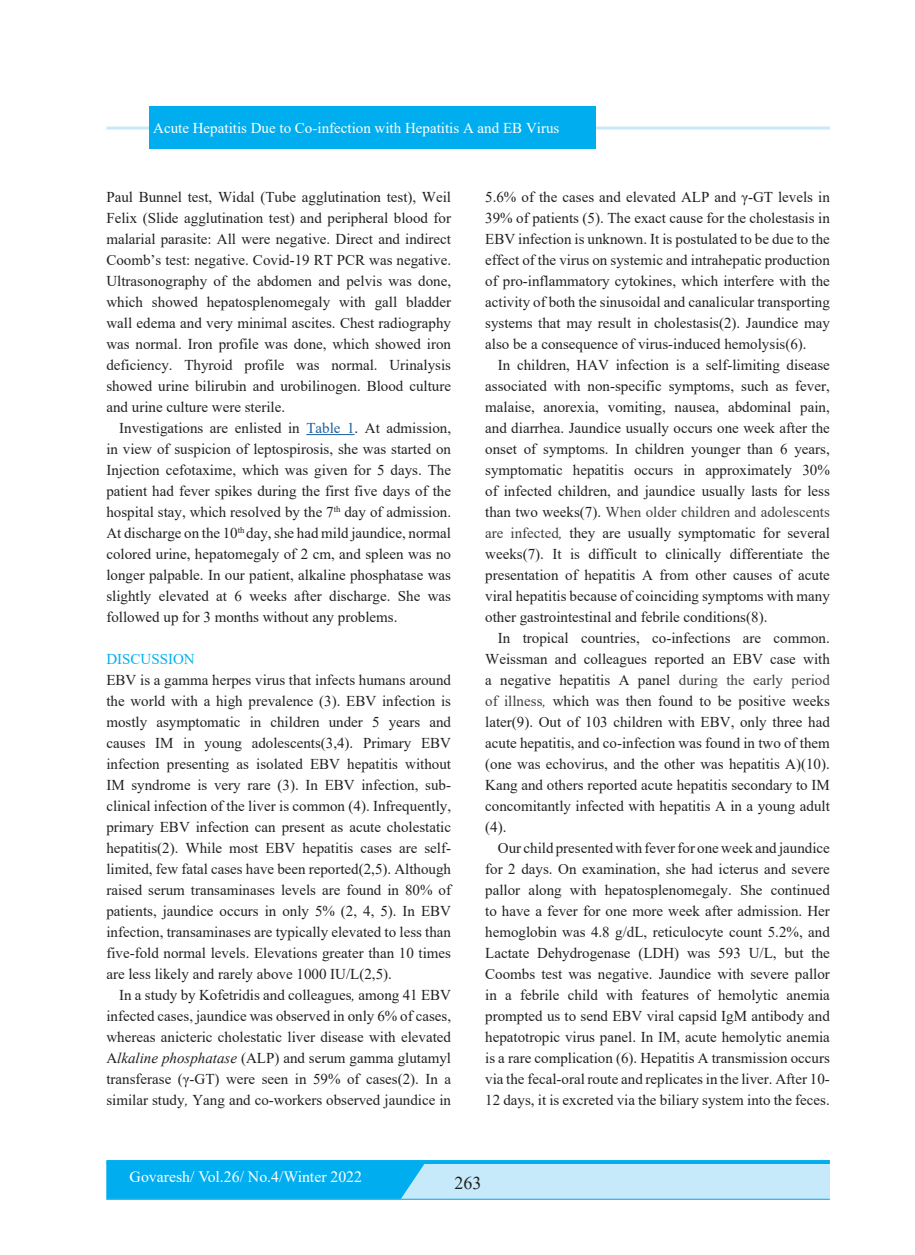
<style>
.page{position:relative;width:915px;height:1255px;background:#fff}
.page>*{position:absolute;margin:0;border:0;box-sizing:border-box;transform-origin:0 0}
.t1{font:18px "Times New Roman";color:#231f20}
.t2{font:15.75px "Times New Roman";color:#fff}
.Normal__Web{font:15px/21px "Times New Roman";color:#231f20;text-align:justify}
.t3{font:15px "Times New Roman";color:#fff}
.t4{font:15px "Times New Roman";color:#00b0f0}
.s1{color:#175d9e}
.s2{font-style:italic}
.s3{color:#404040}
.s4{font-style:italic;color:#404040}
</style>
<div class="page">
<div style="left:106px;top:1159px;width:723px;height:5px;background:#00aeef"></div>
<div style="left:106px;top:1164px;width:723px;height:35px;background:#c6eafa"></div>
<hr style="left:106px;top:1198px;width:723px;height:1px;background:#00aeef">
<div style="left:106px;top:1162px;width:319px;height:36px;background:#00aeef"></div>
<hr style="left:106px;top:126px;width:723px;height:3px;background:#c6eafa">
<div style="left:149px;top:106px;width:446px;height:43px;background:#00aeef"></div>
<hr style="left:306px;top:434px;width:48px;height:1px;background:#175d9e">
<p class="t3" style="left:153px;top:117px;width:407px">Acute Hepatitis Due to Co-infection with Hepatitis A and EB Virus</p>
<p class="Normal__Web" style="left:106px;top:186px;width:346px">Paul Bunnel test, Widal (Tube agglutination test), Weil Felix (Slide agglutination test) and peripheral blood for malarial parasite: All were negative. Direct and indirect Coomb’s test: negative. Covid-19 RT PCR was negative.<br>Ultrasonography of the abdomen and pelvis was done, which showed hepatosplenomegaly with gall bladder wall edema and very minimal ascites. Chest radiography was normal. Iron profile was done, which showed iron deficiency. Thyroid profile was normal. Urinalysis showed urine bilirubin and urobilinogen. Blood culture and urine culture were sterile.</p>
<p class="Normal__Web" style="left:106px;top:417px;width:346px;text-indent:13px">Investigations are enlisted in <span class="s1">Table 1</span>. At admission, in view of suspicion of leptospirosis, she was started on Injection cefotaxime, which was given for 5 days. The patient had fever spikes during the first five days of the hospital stay, which resolved by the 7<sup>th</sup> day of admission.<br>At discharge on the 10<sup>th</sup> day, she had mild jaundice, normal colored urine, hepatomegaly of 2 cm, and spleen was no longer palpable. In our patient, alkaline phosphatase was slightly elevated at 6 weeks after discharge. She was followed up for 3 months without any problems.</p>
<p class="t4" style="left:106px;top:648px;width:90px">DISCUSSION</p>
<p class="Normal__Web" style="left:106px;top:669px;width:346px">EBV is a gamma herpes virus that infects humans around the world with a high prevalence (3). EBV infection is mostly asymptomatic in children under 5 years and causes IM in young adolescents(3,4). Primary EBV infection presenting as isolated EBV hepatitis without IM syndrome is very rare (3). In EBV infection, sub&shy;clinical infection of the liver is common (4). Infrequently, primary EBV infection can present as acute cholestatic hepatitis(2). While most EBV hepatitis cases are self&shy;limited, few fatal cases have been reported(2,5). Although raised serum transaminases levels are found in 80% of patients, jaundice occurs in only 5% (2, 4, 5). In EBV infection, transaminases are typically elevated to less than five-fold normal levels. Elevations greater than 10 times are less likely and rarely above 1000 IU/L(2,5).</p>
<p class="Normal__Web" style="left:106px;top:984px;width:346px;text-indent:13px">In a study by Kofetridis and colleagues<span class="s2">,</span> among 41 EBV infected cases, jaundice was observed in only 6% of cases, whereas anicteric cholestatic liver disease with elevated A<span class="s2">lkaline phosphatase</span> (ALP) and serum gamma glutamyl transferase (γ-GT) were seen in 59% of cases(2). In a similar study<span class="s2">,</span> Yang and co-workers observed jaundice in</p>
<p class="Normal__Web" style="left:485px;top:186px;width:346px">5.6% of the cases and elevated ALP and γ-GT levels in 39% of patients (5). The exact cause for the cholestasis in EBV infection is unknown. It is postulated to be due to the effect of the virus on systemic and intrahepatic production of pro-inflammatory cytokines, which interfere with the activity of both the sinusoidal and canalicular transporting systems that may result in cholestasis(2). Jaundice may also be a consequence of virus-induced hemolysis(6).</p>
<p class="Normal__Web" style="left:485px;top:354px;width:346px;text-indent:13px">In children, HAV infection is a self-limiting disease associated with non-specific symptoms, such as fever, malaise, anorexia, vomiting, nausea, abdominal pain, and diarrhea. Jaundice usually occurs one week after the onset of symptoms. In children younger than 6 years, symptomatic hepatitis occurs in approximately 30% of infected children, and jaundice usually lasts for less than two weeks(7). <span class="s3">When older children and adolescents are infected</span><span class="s4">,</span> they are usually symptomatic for several weeks(7). It is difficult to clinically differentiate the presentation of hepatitis A from other causes of acute viral hepatitis because of coinciding symptoms with many other gastrointestinal and febrile conditions(8).</p>
<p class="Normal__Web" style="left:485px;top:627px;width:346px;text-indent:13px">In tropical countries, co-infections are common.<br>Weissman and colleagues reported an EBV case with a negative hepatitis A panel <span class="s3">during the early period of illness</span><span class="s4">,</span> which was then found to be positive weeks later(9). Out of 103 children with EBV, only three had acute hepatitis, and co-infection was found in two of them (one was echovirus, and the other was hepatitis A)(10).<br>Kang and others reported acute hepatitis secondary to IM concomitantly infected with hepatitis A in a young adult (4).</p>
<p class="Normal__Web" style="left:485px;top:837px;width:346px;text-indent:13px">Our child presented with fever for one week and jaundice for 2 days. On examination, she had icterus and severe pallor along with hepatosplenomegaly. She continued to have a fever for one more week after admission. Her hemoglobin was 4.8 g/dL, reticulocyte count 5.2%, and Lactate Dehydrogenase (LDH) was 593 U/L, but the Coombs test was negative. Jaundice with severe pallor in a febrile child with features of hemolytic anemia prompted us to send EBV viral capsid IgM antibody and hepatotropic virus panel. In IM, acute hemolytic anemia is a rare complication (6). Hepatitis A transmission occurs via the fecal-oral route and replicates in the liver. After 10- 12 days, it is excreted via the biliary system into the feces.</p>
<p class="t2" style="left:130px;top:1165px;width:234px">Govaresh/ Vol.26/ No.4/Winter 2022</p>
<p class="t1" style="left:454px;top:1170px;width:28px">263</p>
</div>
